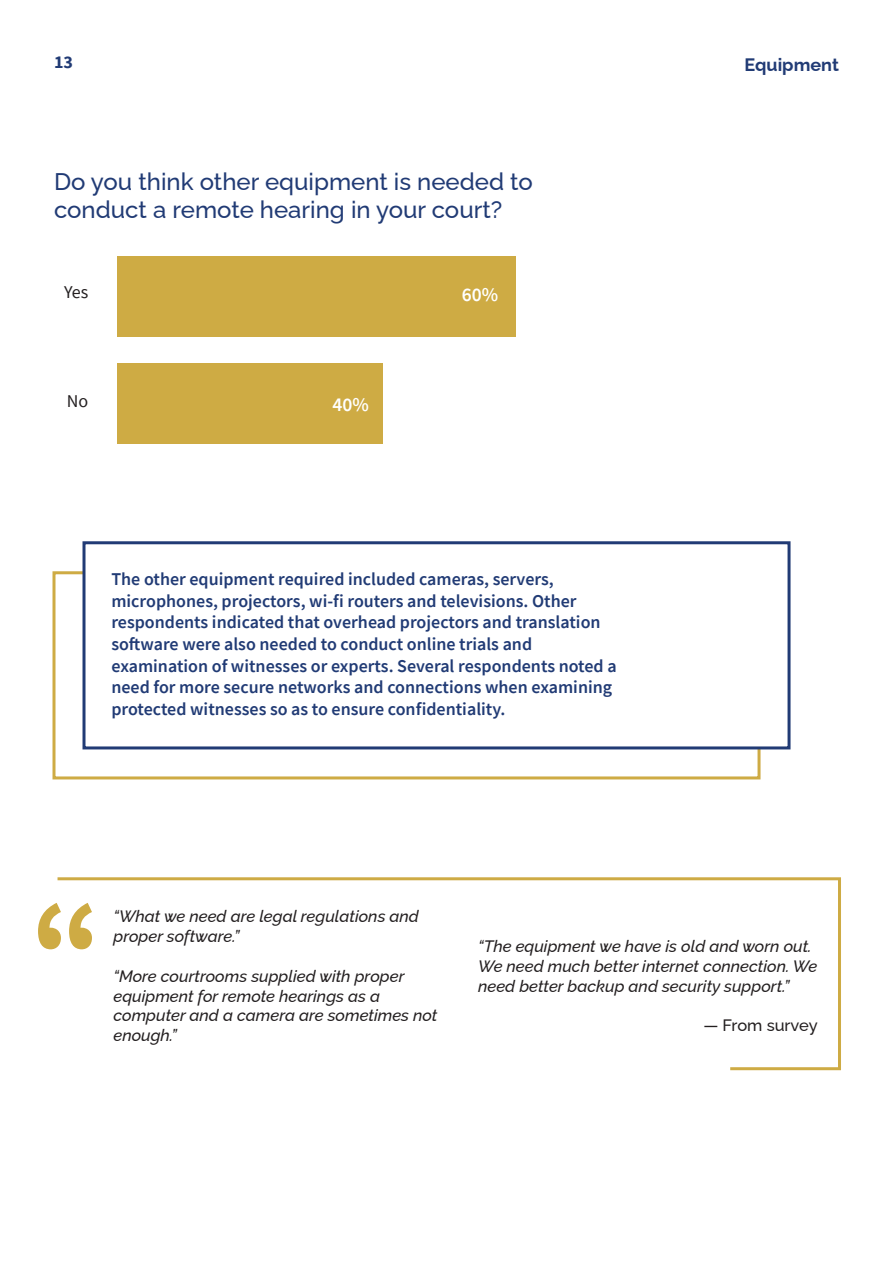
<style>
.page{position:relative;width:893px;height:1263px;background:#fff}
.page>*{position:absolute;margin:0;border:0;box-sizing:border-box;transform-origin:0 0}
.t1{font:500 24px/28.8px "Raleway";color:#213b75}
.t2{font:600 19.5px "Source Sans Pro";color:#fff}
.t3{font:600 18px/21.6px "Source Sans Pro";color:#213b75}
.t4{font:700 18px "Raleway";color:#213b75}
.t5{font:18px "Source Sans Pro";color:#231f20}
.t6{font:700 18px "Source Sans Pro";color:#213b75}
.t7{font:italic 500 16.5px/19.8px "Raleway";color:#231f20}
.t8{font:500 16.5px "Raleway";letter-spacing:-.005em;color:#231f20}
</style>
<div class="page">
<div style="left:52px;top:571px;width:708px;height:208px;background:#fff;border:3px solid #ceab44"></div>
<div style="left:82px;top:541px;width:708px;height:208px;background:#fff;border:3px solid #213b75"></div>
<div style="left:118px;top:256px;width:398px;height:81px;background:#ceab44"></div>
<div style="left:118px;top:363px;width:265px;height:80px;background:#ceab44"></div>
<svg style="left:57px;top:877px;width:784px;height:194px"></svg>
<svg style="left:38px;top:903px;width:54px;height:46px"></svg>
<p class="t6" style="left:54px;top:49px;width:21px">13</p>
<p class="t4" style="left:744px;top:50px;width:96px">Equipment</p>
<h1 class="t1" style="left:54px;top:164px;width:480px">Do you think other equipment is needed to conduct a remote hearing in your court?</h1>
<p class="t5" style="left:64px;top:281px;width:26px">Yes</p>
<p class="t5" style="left:67px;top:389px;width:23px">No</p>
<p class="t2" style="left:332px;top:392px;width:38px">40%</p>
<p class="t2" style="left:462px;top:281px;width:38px">60%</p>
<p class="t3" style="left:111px;top:568px;width:507px">The other equipment required included cameras, servers, microphones, projectors, wi-fi routers and televisions. Other respondents indicated that overhead projectors and translation software were also needed to conduct online trials and examination of witnesses or experts. Several respondents noted a need for more secure networks and connections when examining protected witnesses so as to ensure confidentiality.</p>
<p class="t7" style="left:113px;top:905px;width:307px">“What we need are legal regulations and proper software.”</p>
<p class="t7" style="left:113px;top:964px;width:326px">“More courtrooms supplied with proper equipment for remote hearings as a computer and a camera are sometimes not enough.”</p>
<p class="t7" style="left:478px;top:934px;width:341px">“The equipment we have is old and worn out.<br>We need much better internet connection. We need better backup and security support.”</p>
<p class="t8" style="left:703px;top:1012px;width:116px">— From survey</p>
</div>
